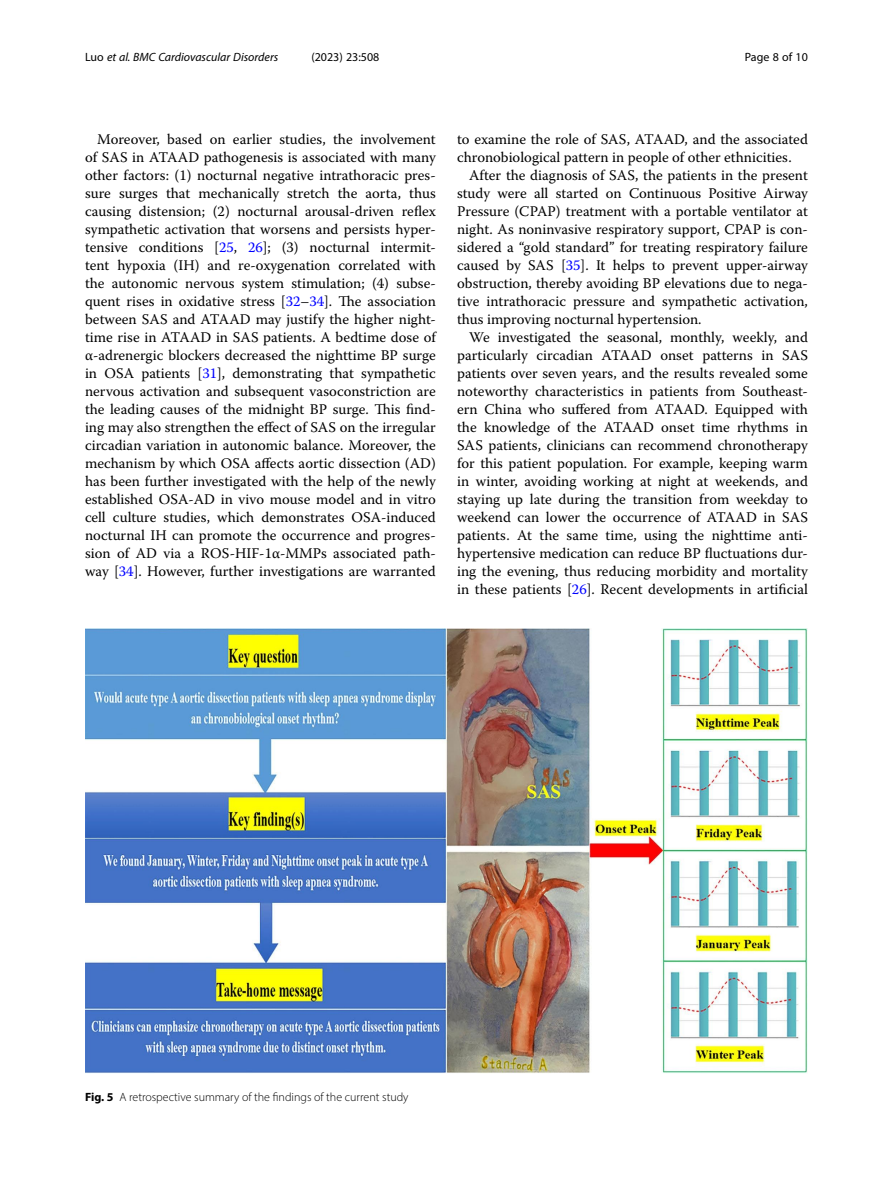
<style>
.page{position:relative;width:893px;height:1191px;background:#fff}
.page>*{position:absolute;margin:0;border:0;box-sizing:border-box;transform-origin:0 0}
.Body_Text_Indent{font:14.7px/18px "Warnock Pro";color:#000;text-align:justify}
.Figure_Caption{font:300 12px "Myriad Pro";color:#000}
.t1{font:italic 12px "Myriad Pro";color:#000}
.t2{font:12px "Myriad Pro";color:#000}
.s1{font-style:normal}
.s2{color:#00f}
.s3{font-weight:700}
</style>
<div class="page">
<img style="left:85px;top:629px;width:723px;height:445px">
<p class="t1" style="left:85px;top:50px;width:195px"><span class="s1">Luo</span> et al. BMC Cardiovascular Disorders</p>
<p class="t2" style="left:311px;top:50px;width:70px">(2023) 23:508</p>
<p class="t2" style="left:745px;top:50px;width:65px">Page 8 of 10</p>
<p class="Body_Text_Indent" style="left:85px;top:130px;width:352px;text-indent:12px">Moreover, based on earlier studies, the involvement of SAS in ATAAD pathogenesis is associated with many other factors: (1) nocturnal negative intrathoracic pres&shy;sure surges that mechanically stretch the aorta, thus causing distension; (2) nocturnal arousal-driven reflex sympathetic activation that worsens and persists hyper&shy;tensive conditions [<span class="s2">25</span>, <span class="s2">26</span>]; (3) nocturnal intermit&shy;tent hypoxia (IH) and re-oxygenation correlated with the autonomic nervous system stimulation; (4) subse&shy;quent rises in oxidative stress [<span class="s2">32</span>–<span class="s2">34</span>]. The association between SAS and ATAAD may justify the higher night&shy;time rise in ATAAD in SAS patients. A bedtime dose of α-adrenergic blockers decreased the nighttime BP surge in OSA patients [<span class="s2">31</span>], demonstrating that sympathetic nervous activation and subsequent vasoconstriction are the leading causes of the midnight BP surge. This find&shy;ing may also strengthen the effect of SAS on the irregular circadian variation in autonomic balance. Moreover, the mechanism by which OSA affects aortic dissection (AD) has been further investigated with the help of the newly established OSA-AD in vivo mouse model and in vitro cell culture studies, which demonstrates OSA-induced nocturnal IH can promote the occurrence and progres&shy;sion of AD via a ROS-HIF-1α-MMPs associated path&shy;way [<span class="s2">34</span>]. However, further investigations are warranted</p>
<p class="Body_Text_Indent" style="left:457px;top:130px;width:352px">to examine the role of SAS, ATAAD, and the associated chronobiological pattern in people of other ethnicities.</p>
<p class="Body_Text_Indent" style="left:457px;top:166px;width:352px;text-indent:12px">After the diagnosis of SAS, the patients in the present study were all started on Continuous Positive Airway Pressure (CPAP) treatment with a portable ventilator at night. As noninvasive respiratory support, CPAP is con&shy;sidered a “gold standard” for treating respiratory failure caused by SAS [<span class="s2">35</span>]. It helps to prevent upper-airway obstruction, thereby avoiding BP elevations due to nega&shy;tive intrathoracic pressure and sympathetic activation, thus improving nocturnal hypertension.</p>
<p class="Body_Text_Indent" style="left:457px;top:328px;width:352px;text-indent:12px">We investigated the seasonal, monthly, weekly, and particularly circadian ATAAD onset patterns in SAS patients over seven years, and the results revealed some noteworthy characteristics in patients from Southeast&shy;ern China who suffered from ATAAD. Equipped with the knowledge of the ATAAD onset time rhythms in SAS patients, clinicians can recommend chronotherapy for this patient population. For example, keeping warm in winter, avoiding working at night at weekends, and staying up late during the transition from weekday to weekend can lower the occurrence of ATAAD in SAS patients. At the same time, using the nighttime anti&shy;hypertensive medication can reduce BP fluctuations dur&shy;ing the evening, thus reducing morbidity and mortality in these patients [<span class="s2">26</span>]. Recent developments in artificial</p>
<p class="Figure_Caption" style="left:85px;top:1089px;width:325px"><span class="s3">Fig. 5</span> A retrospective summary of the findings of the current study</p>
</div>
